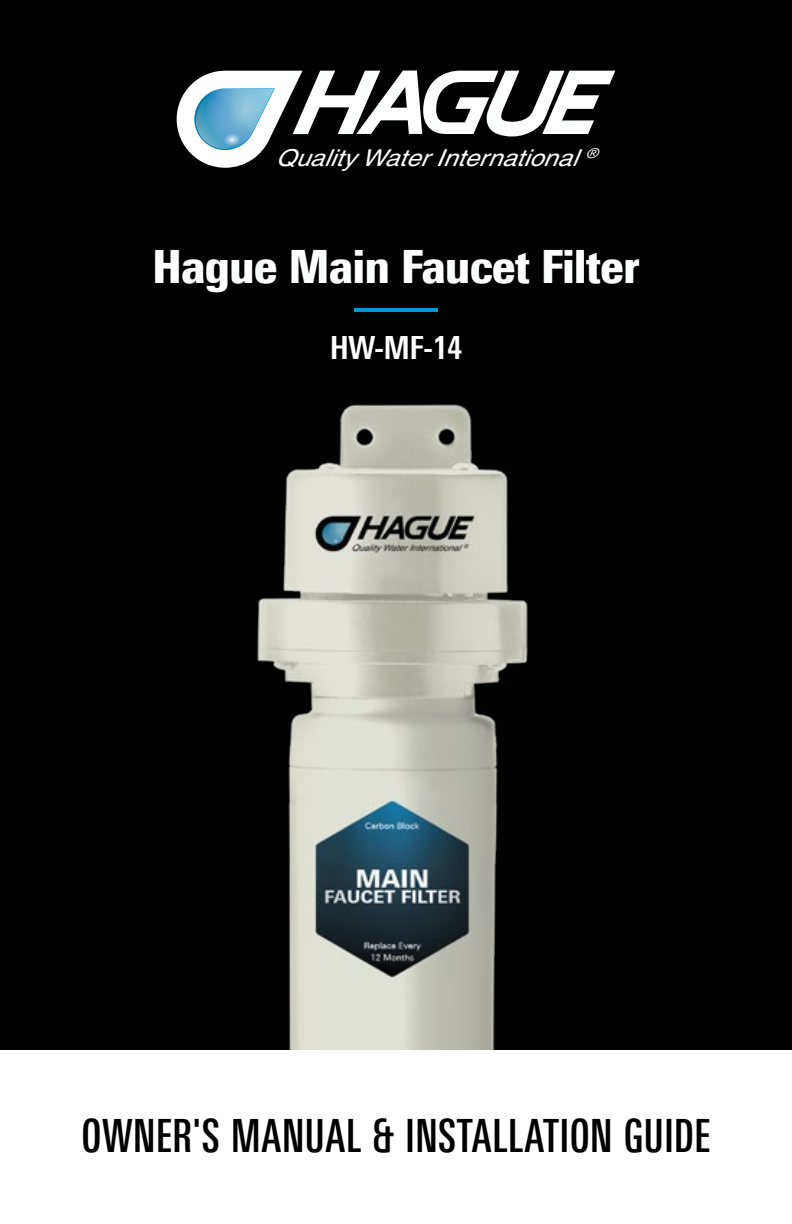
<style>
.page{position:relative;width:792px;height:1224px;background:#000101}
.page>*{position:absolute;margin:0;border:0;box-sizing:border-box;transform-origin:0 0}
.t1{font:46px "Univers Next Pro Medium Cm";letter-spacing:.025em;color:#000101}
.t2{font:900 condensed 46px "Univers Next Pro";letter-spacing:-.02em;color:#fff}
.t3{font:700 condensed 32px "Univers Next Pro";color:#fff}
.t4{font:italic 23.2px "Helvetica";color:#fff;scale:1.1 1}
</style>
<div class="page">
<div style="left:0;top:1050px;width:792px;height:174px;background:#fff"></div>
<svg style="left:177px;top:71px;width:438px;height:97px"></svg>
<hr style="left:354px;top:309px;width:84px;height:3px;background:#0497d5">
<img style="left:257px;top:404px;width:271px;height:646px">
<p class="t4" style="left:275px;top:144px;width:294px">Quality Water International <sup>®</sup></p>
<p class="t2" style="left:152px;top:238px;width:489px">Hague Main Faucet Filter</p>
<p class="t3" style="left:330px;top:328px;width:134px">HW-MF-14</p>
<p class="t1" style="left:82px;top:1110px;width:630px">OWNER'S MANUAL &amp; INSTALLATION GUIDE</p>
</div>
